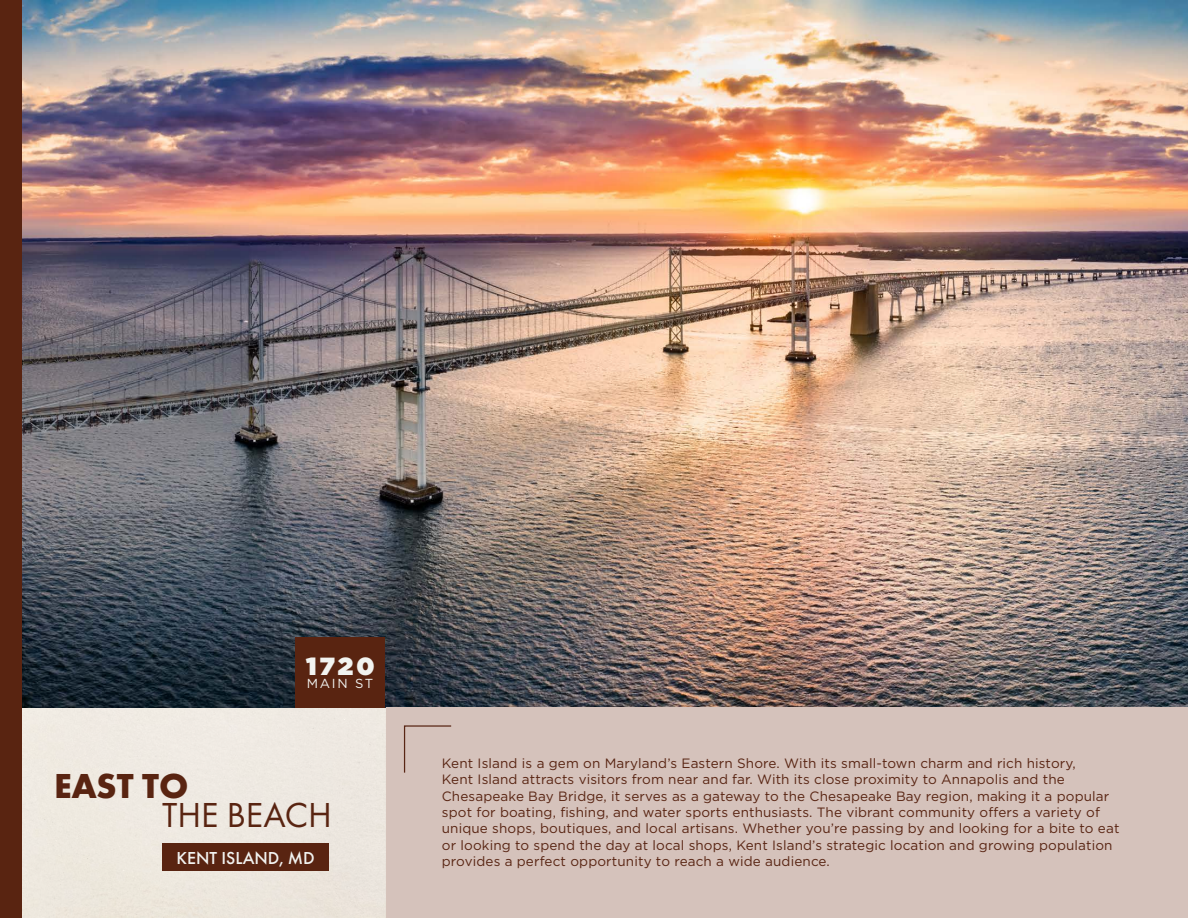
<style>
.page{position:relative;width:1188px;height:918px;background:#fff}
.page>*{position:absolute;margin:0;border:0;box-sizing:border-box;transform-origin:0 0}
.t1{font:36px "Futura PT";color:#592411}
.t2{font:700 36px "Futura PT";color:#592411}
.t3{font:900 24.75px "Gotham";color:#f2f3f0}
.t4{font:500 18px "Futura PT";color:#f2f3f0}
.t5{font:13.5px/16.5px "Gotham";letter-spacing:.01em;color:#592513}
.t6{font:13.05px "Gotham";letter-spacing:.13em;color:#f2f3f0}
</style>
<div class="page">
<div style="left:22px;top:708px;width:364px;height:210px;background:#eee9e1"></div>
<img style="left:22px;top:0;width:1166px;height:707px">
<div style="left:387px;top:708px;width:801px;height:210px;background:#d5c2bb"></div>
<div style="left:386px;top:707px;width:802px;height:211px;border:2px solid #d6c3bb"></div>
<svg style="left:403px;top:725px;width:49px;height:48px"></svg>
<div style="left:0;top:0;width:22px;height:918px;background:#592411"></div>
<div style="left:295px;top:637px;width:90px;height:70px;background:#592411"></div>
<div style="left:163px;top:843px;width:166px;height:28px;background:#592411"></div>
<h2 class="t3" style="left:306px;top:648px;width:70px">1720</h2>
<p class="t6" style="left:307px;top:675px;width:68px">MAIN ST</p>
<h1 class="t2" style="left:54px;top:762px;width:136px">EAST TO</h1>
<h1 class="t1" style="left:162px;top:794px;width:172px">THE BEACH</h1>
<h3 class="t4" style="left:177px;top:847px;width:140px">KENT ISLAND, MD</h3>
<p class="t5" style="left:442px;top:754px;width:679px">Kent Island is a gem on Maryland’s Eastern Shore. With its small-town charm and rich history,<br>Kent Island attracts visitors from near and far. With its close proximity to Annapolis and the Chesapeake Bay Bridge, it serves as a gateway to the Chesapeake Bay region, making it a popular spot for boating, fishing, and water sports enthusiasts. The vibrant community offers a variety of unique shops, boutiques, and local artisans. Whether you’re passing by and looking for a bite to eat or looking to spend the day at local shops, Kent Island’s strategic location and growing population provides a perfect opportunity to reach a wide audience.</p>
</div>
